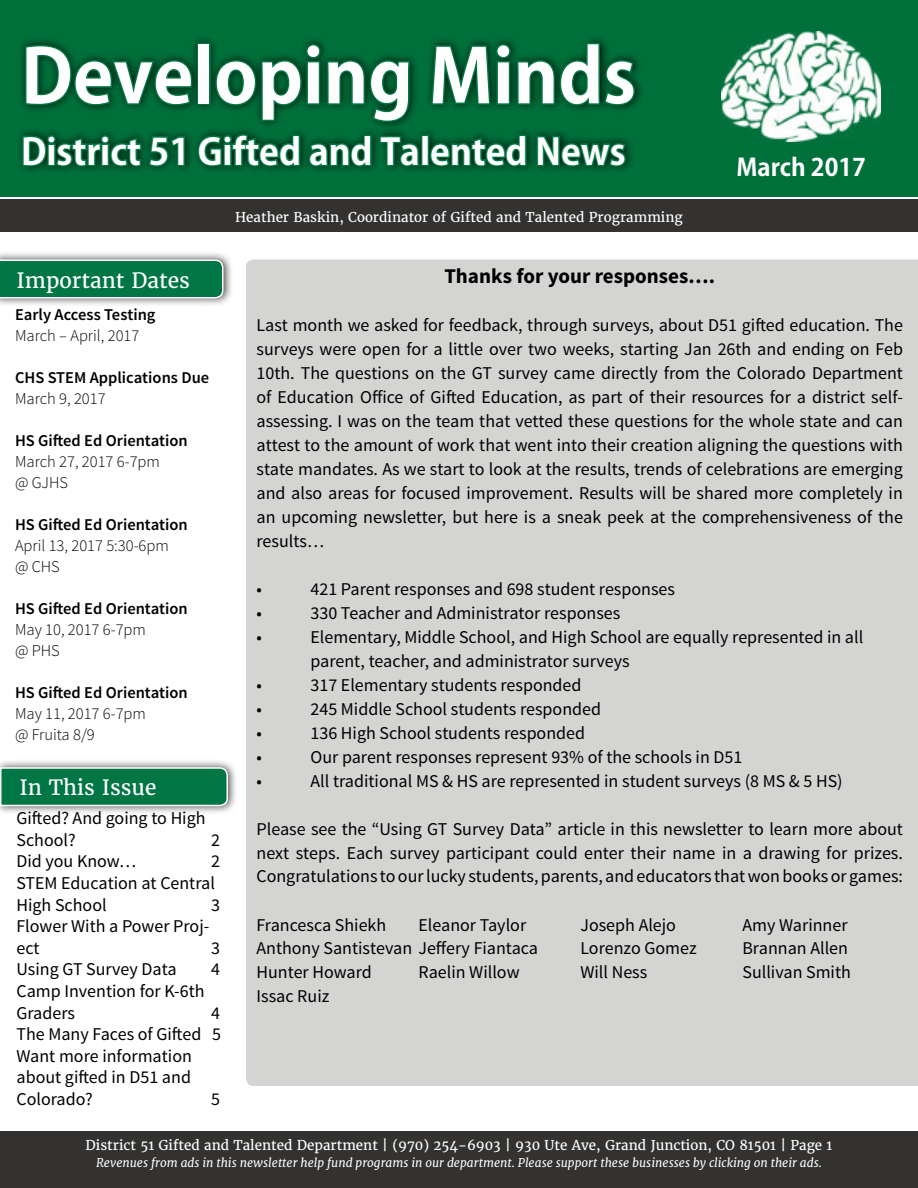
<style>
.page{position:relative;width:918px;height:1188px;background:#fff}
.page>*{position:absolute;margin:0;border:0;box-sizing:border-box;transform-origin:0 0}
.t1{font:700 73.5px "Adobe Gothic Std";color:#fff}
.t2{font:700 36px "Adobe Gothic Std";color:#fff}
.t3{font:700 24px "Adobe Gothic Std";color:#fff}
.t4{font:21px "Merriweather";color:#fff}
.t5{font:700 21px "Source Sans Pro";color:#000}
.t6{font:18px/24px "Source Sans Pro";color:#000}
.t7{font:600 16.5px "Source Sans Pro";color:#000}
.t8{font:300 16.5px/21px "Source Sans Pro";color:#000}
.t9{font:13.5px "Merriweather";color:#fff}
.t10{font:italic 12px "Merriweather";color:#fff}
</style>
<div class="page">
<div style="left:0;top:251px;width:234px;height:56px;background:#000;opacity:.75"></div>
<svg style="left:0;top:259px;width:224px;height:40px;background:#198255"></svg>
<div style="left:0;top:0;width:918px;height:198px;background:#00703b"></div>
<div style="left:16px;top:36px;width:629px;height:138px;background:#000;opacity:.75"></div>
<svg style="left:23px;top:43px;width:171px;height:64px"></svg>
<div style="left:197px;top:43px;width:14px;height:62px;border:3px solid #007644"></div>
<svg style="left:214px;top:42px;width:198px;height:82px"></svg>
<svg style="left:20px;top:133px;width:167px;height:35px"></svg>
<svg style="left:196px;top:133px;width:226px;height:35px"></svg>
<div style="left:421px;top:134px;width:8px;height:32px;border:3px solid #007644"></div>
<svg style="left:428px;top:41px;width:208px;height:133px"></svg>
<img style="left:722px;top:32px;width:159px;height:109px">
<div style="left:0;top:1131px;width:918px;height:57px;background:#333231"></div>
<div style="left:246px;top:259px;width:672px;height:827px;background:#d4d4d3"></div>
<hr style="left:0;top:197px;width:918px;height:2px;background:#fff">
<div style="left:0;top:759px;width:238px;height:56px;background:#000;opacity:.75"></div>
<svg style="left:0;top:766px;width:229px;height:41px;background:#1e8458"></svg>
<div style="left:0;top:199px;width:918px;height:33px;background:#333231"></div>
<h1 class="t1" style="left:21px;top:32px;width:616px">Developing Minds</h1>
<h2 class="t2" style="left:21px;top:130px;width:606px">District 51 Gifted and Talented News</h2>
<p class="t9" style="left:235px;top:209px;width:449px">Heather Baskin, Coordinator of Gifted and Talented Programming</p>
<h3 class="t3" style="left:737px;top:153px;width:131px">March 2017</h3>
<p class="t4" style="left:16px;top:267px;width:175px">Important Dates</p>
<p class="t5" style="left:444px;top:262px;width:272px">Thanks for your responses….</p>
<p class="t6" style="left:256px;top:313px;width:648px;text-align:justify">Last month we asked for feedback, through surveys, about D51 gifted education. The surveys were open for a little over two weeks, starting Jan 26th and ending on Feb 10th. The questions on the GT survey came directly from the Colorado Department of Education Office of Gifted Education, as part of their resources for a district self&shy;assessing. I was on the team that vetted these questions for the whole state and can attest to the amount of work that went into their creation aligning the questions with state mandates. As we start to look at the results, trends of celebrations are emerging and also areas for focused improvement. Results will be shared more completely in an upcoming newsletter, but here is a sneak peek at the comprehensiveness of the results…</p>
<p class="t7" style="left:15px;top:304px;width:142px">Early Access Testing</p>
<p class="t8" style="left:15px;top:325px;width:126px">March – April, 2017</p>
<p class="t7" style="left:15px;top:367px;width:196px">CHS STEM Applications Due</p>
<p class="t8" style="left:15px;top:388px;width:92px">March 9, 2017</p>
<p class="t7" style="left:15px;top:430px;width:174px">HS Gifted Ed Orientation</p>
<p class="t8" style="left:15px;top:451px;width:146px">March 27, 2017 6-7pm @ GJHS</p>
<p class="t7" style="left:15px;top:514px;width:174px">HS Gifted Ed Orientation</p>
<p class="t8" style="left:15px;top:535px;width:155px">April 13, 2017 5:30-6pm @ CHS</p>
<p class="t7" style="left:15px;top:598px;width:174px">HS Gifted Ed Orientation</p>
<p class="t8" style="left:15px;top:619px;width:132px">May 10, 2017 6-7pm @ PHS</p>
<p class="t7" style="left:15px;top:682px;width:174px">HS Gifted Ed Orientation</p>
<p class="t8" style="left:15px;top:703px;width:132px">May 11, 2017 6-7pm @ Fruita 8/9</p>
<p class="t6" style="left:256px;top:577px;width:7px">•</p>
<p class="t6" style="left:310px;top:577px;width:366px">421 Parent responses and 698 student responses</p>
<p class="t6" style="left:256px;top:601px;width:7px">•</p>
<p class="t6" style="left:310px;top:601px;width:311px">330 Teacher and Administrator responses</p>
<p class="t6" style="left:256px;top:625px;width:7px">•</p>
<p class="t6" style="left:310px;top:625px;width:554px">Elementary, Middle School, and High School are equally represented in all parent, teacher, and administrator surveys</p>
<p class="t6" style="left:256px;top:673px;width:7px">•</p>
<p class="t6" style="left:310px;top:673px;width:273px">317 Elementary students responded</p>
<p class="t6" style="left:256px;top:697px;width:7px">•</p>
<p class="t6" style="left:310px;top:697px;width:292px">245 Middle School students responded</p>
<p class="t6" style="left:256px;top:721px;width:7px">•</p>
<p class="t6" style="left:310px;top:721px;width:276px">136 High School students responded</p>
<p class="t6" style="left:256px;top:745px;width:7px">•</p>
<p class="t6" style="left:310px;top:745px;width:433px">Our parent responses represent 93% of the schools in D51</p>
<p class="t6" style="left:256px;top:769px;width:7px">•</p>
<p class="t6" style="left:310px;top:769px;width:534px">All traditional MS &amp; HS are represented in student surveys (8 MS &amp; 5 HS)</p>
<p class="t6" style="left:256px;top:817px;width:648px;text-align:justify">Please see the “Using GT Survey Data” article in this newsletter to learn more about next steps. Each survey participant could enter their name in a drawing for prizes.<br>Congratulations to our lucky students, parents, and educators that won books or games:</p>
<p class="t6" style="left:256px;top:913px;width:131px">Francesca Shiekh</p>
<p class="t6" style="left:418px;top:913px;width:109px">Eleanor Taylor</p>
<p class="t6" style="left:580px;top:913px;width:97px">Joseph Alejo</p>
<p class="t6" style="left:742px;top:913px;width:107px">Amy Warinner</p>
<p class="t6" style="left:256px;top:937px;width:283px">Anthony Santistevan Jeffery Fiantaca</p>
<p class="t6" style="left:580px;top:937px;width:118px">Lorenzo Gomez</p>
<p class="t6" style="left:742px;top:937px;width:107px">Brannan Allen</p>
<p class="t6" style="left:256px;top:961px;width:117px">Hunter Howard</p>
<p class="t6" style="left:418px;top:961px;width:103px">Raelin Willow</p>
<p class="t6" style="left:580px;top:961px;width:68px">Will Ness</p>
<p class="t6" style="left:742px;top:961px;width:110px">Sullivan Smith</p>
<p class="t6" style="left:256px;top:985px;width:75px">Issac Ruiz</p>
<p class="t4" style="left:20px;top:775px;width:138px">In This Issue</p>
<p class="t6" style="left:16px;top:808px;width:191px;line-height:21.6px">Gifted? And going to High<br>School?</p>
<p class="t6" style="left:211px;top:828px;width:10px">2</p>
<p class="t6" style="left:16px;top:850px;width:121px">Did you Know…</p>
<p class="t6" style="left:16px;top:851px;width:205px;line-height:21.6px;text-indent:195px">2<br>STEM Education at Central<br>High School</p>
<p class="t6" style="left:211px;top:893px;width:10px">3</p>
<p class="t6" style="left:16px;top:916px;width:194px;line-height:21.6px">Flower With a Power Proj&shy;ect</p>
<p class="t6" style="left:211px;top:936px;width:10px">3</p>
<p class="t6" style="left:16px;top:958px;width:162px">Using GT Survey Data</p>
<p class="t6" style="left:211px;top:958px;width:10px">4</p>
<p class="t6" style="left:16px;top:981px;width:190px;line-height:21.6px">Camp Invention for K-6th<br>Graders</p>
<p class="t6" style="left:16px;top:1002px;width:206px;line-height:21.6px;text-indent:195px">4<br>The Many Faces of Gifted 5<br>Want more information about gifted in D51 and<br>Colorado?</p>
<p class="t6" style="left:211px;top:1087px;width:10px">5</p>
<p class="t9" style="left:86px;top:1137px;width:748px">District 51 Gifted and Talented Department | (970) 254-6903 | 930 Ute Ave, Grand Junction, CO 81501 | Page 1</p>
<p class="t10" style="left:96px;top:1155px;width:727px">Revenues from ads in this newsletter help fund programs in our department. Please support these businesses by clicking on their ads.</p>
</div>
